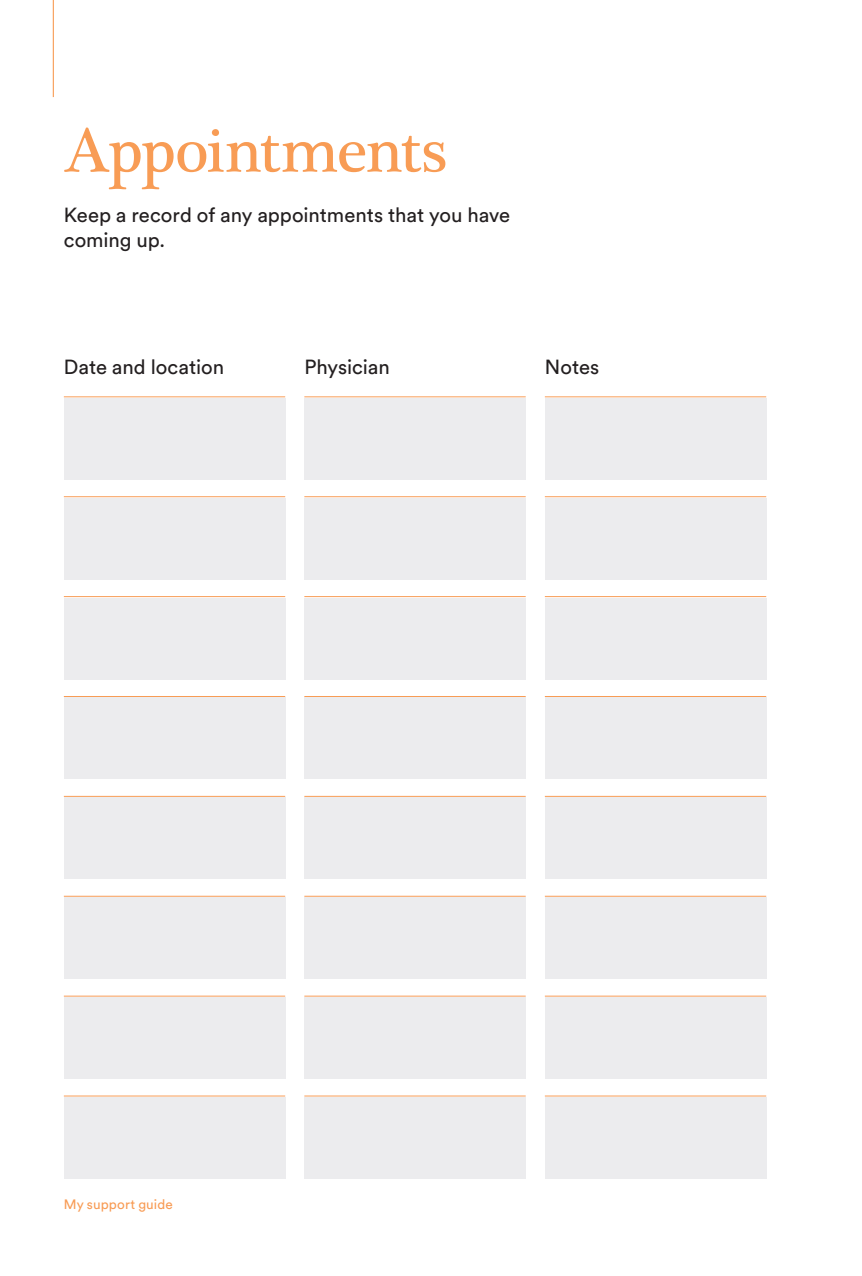
<style>
.page{position:relative;width:862px;height:1276px;background:#fff}
.page>*{position:absolute;margin:0;border:0;box-sizing:border-box;transform-origin:0 0}
.t1{font:63px "Plantagenet Cherokee";letter-spacing:-.025em;color:#f89c55}
.t2{font:20.25px/24.8px "Circular Std";color:#231f20}
.t3{font:13.5px "Circular Std";letter-spacing:.005em;color:#f89c55}
</style>
<div class="page">
<div style="left:64px;top:398px;width:221px;height:81px;background:#ececee"></div>
<div style="left:304px;top:398px;width:221px;height:81px;background:#ececee"></div>
<div style="left:544px;top:398px;width:221px;height:81px;background:#ececee"></div>
<hr style="left:64px;top:396px;width:221px;height:1px;background:#f89c55">
<hr style="left:304px;top:396px;width:221px;height:1px;background:#f89c55">
<hr style="left:544px;top:396px;width:221px;height:1px;background:#f89c55">
<div style="left:64px;top:498px;width:221px;height:81px;background:#ececee"></div>
<div style="left:304px;top:498px;width:221px;height:81px;background:#ececee"></div>
<div style="left:544px;top:498px;width:221px;height:81px;background:#ececee"></div>
<hr style="left:64px;top:496px;width:221px;height:1px;background:#f89c55">
<hr style="left:304px;top:496px;width:221px;height:1px;background:#f89c55">
<hr style="left:544px;top:496px;width:221px;height:1px;background:#f89c55">
<div style="left:64px;top:598px;width:221px;height:81px;background:#ececee"></div>
<div style="left:304px;top:598px;width:221px;height:81px;background:#ececee"></div>
<div style="left:544px;top:598px;width:221px;height:81px;background:#ececee"></div>
<hr style="left:64px;top:596px;width:221px;height:1px;background:#f89c55">
<hr style="left:304px;top:596px;width:221px;height:1px;background:#f89c55">
<hr style="left:544px;top:596px;width:221px;height:1px;background:#f89c55">
<div style="left:64px;top:697px;width:221px;height:82px;background:#ececee"></div>
<div style="left:304px;top:697px;width:221px;height:82px;background:#ececee"></div>
<div style="left:544px;top:697px;width:221px;height:82px;background:#ececee"></div>
<hr style="left:64px;top:696px;width:221px;height:1px;background:#f89c55">
<hr style="left:304px;top:696px;width:221px;height:1px;background:#f89c55">
<hr style="left:544px;top:696px;width:221px;height:1px;background:#f89c55">
<div style="left:64px;top:797px;width:221px;height:82px;background:#ececee"></div>
<div style="left:304px;top:797px;width:221px;height:82px;background:#ececee"></div>
<div style="left:544px;top:797px;width:221px;height:82px;background:#ececee"></div>
<hr style="left:64px;top:796px;width:221px;height:1px;background:#f89c55">
<hr style="left:304px;top:796px;width:221px;height:1px;background:#f89c55">
<hr style="left:544px;top:796px;width:221px;height:1px;background:#f89c55">
<div style="left:64px;top:897px;width:221px;height:82px;background:#ececee"></div>
<div style="left:304px;top:897px;width:221px;height:82px;background:#ececee"></div>
<div style="left:544px;top:897px;width:221px;height:82px;background:#ececee"></div>
<hr style="left:64px;top:896px;width:221px;height:1px;background:#f89c55">
<hr style="left:304px;top:896px;width:221px;height:1px;background:#f89c55">
<hr style="left:544px;top:896px;width:221px;height:1px;background:#f89c55">
<div style="left:64px;top:997px;width:221px;height:82px;background:#ececee"></div>
<div style="left:304px;top:997px;width:221px;height:82px;background:#ececee"></div>
<div style="left:544px;top:997px;width:221px;height:82px;background:#ececee"></div>
<hr style="left:64px;top:995px;width:221px;height:1px;background:#f89c55">
<hr style="left:304px;top:995px;width:221px;height:1px;background:#f89c55">
<hr style="left:544px;top:995px;width:221px;height:1px;background:#f89c55">
<div style="left:64px;top:1097px;width:221px;height:81px;background:#ececee"></div>
<div style="left:304px;top:1097px;width:221px;height:81px;background:#ececee"></div>
<div style="left:544px;top:1097px;width:221px;height:81px;background:#ececee"></div>
<hr style="left:64px;top:1095px;width:221px;height:1px;background:#f89c55">
<hr style="left:304px;top:1095px;width:221px;height:1px;background:#f89c55">
<hr style="left:544px;top:1095px;width:221px;height:1px;background:#f89c55">
<hr style="left:53px;top:0;width:1px;height:97px;background:#f89c55">
<h1 class="t1" style="left:64px;top:114px;width:384px">Appointments</h1>
<p class="t2" style="left:64px;top:202px;width:447px">Keep a record of any appointments that you have coming up.</p>
<p class="t2" style="left:64px;top:354px;width:162px">Date and location</p>
<p class="t2" style="left:304px;top:354px;width:87px">Physician</p>
<p class="t2" style="left:544px;top:354px;width:56px">Notes</p>
<p class="t3" style="left:64px;top:1196px;width:110px">My support guide</p>
</div>
